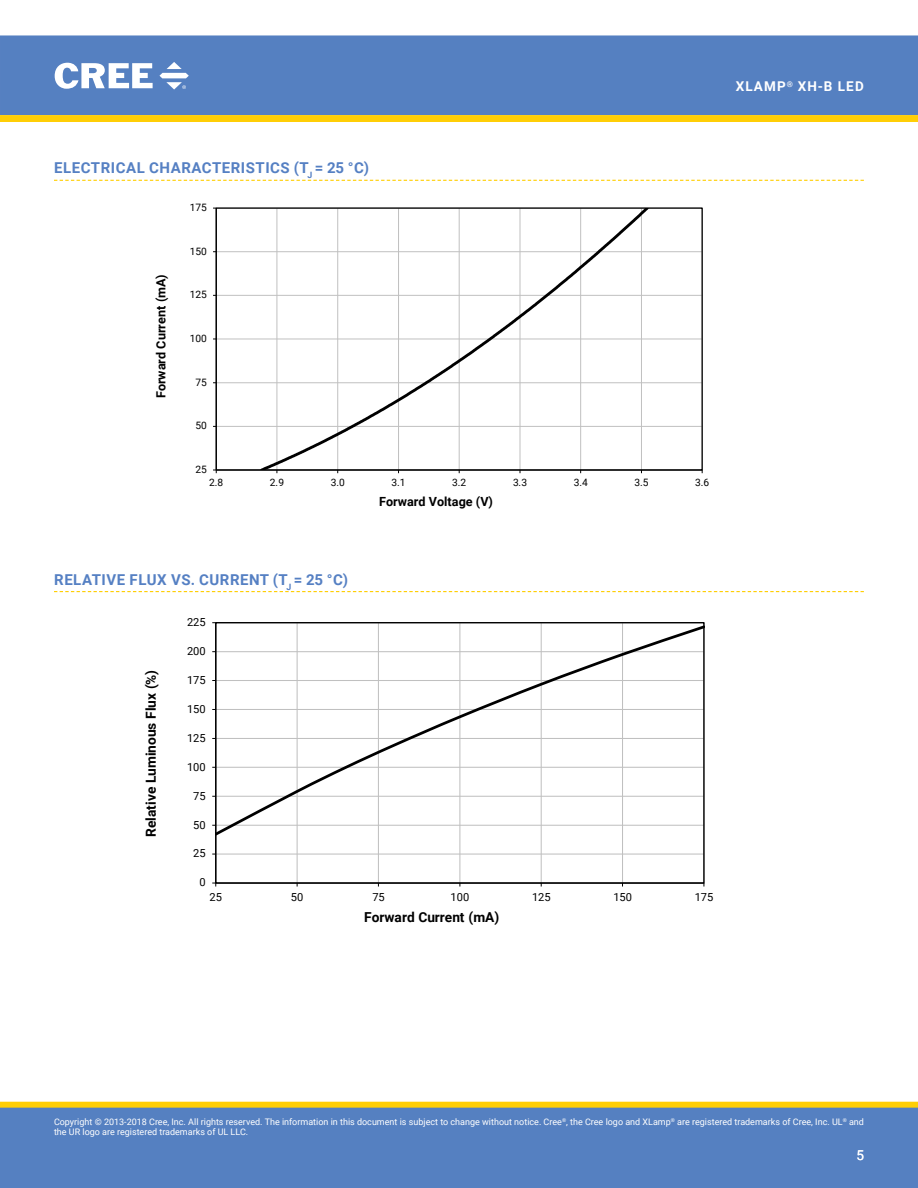
<style>
.page{position:relative;width:918px;height:1188px;background:#fff}
.page>*{position:absolute;margin:0;border:0;box-sizing:border-box;transform-origin:0 0}
.t1{font:700 15px "Roboto";letter-spacing:.035em;color:#5580c3}
.t2{font:700 13.8px "Roboto";color:#000}
.t3{font:700 13.5px "Roboto";letter-spacing:.085em;color:#fff}
.t4{font:13.5px "Roboto";color:#fff}
.t5{font:700 12.6px "Roboto";color:#000}
.t6{font:11.1px "Roboto";letter-spacing:-.01em;color:#000}
.t7{font:10.2px "Roboto";letter-spacing:-.01em;color:#000}
.t8{font:9px/10.8px "Roboto";color:#fff}
</style>
<div class="page">
<div style="left:1px;top:36px;width:916px;height:78px;background:#5580c1"></div>
<div style="left:0;top:35px;width:918px;height:80px;border:1px solid #5580c1"></div>
<svg style="left:55px;top:63px;width:98px;height:26px"></svg>
<svg style="left:159px;top:62px;width:30px;height:28px"></svg>
<div style="left:1px;top:1102px;width:916px;height:6px;background:#ffce06"></div>
<div style="left:0;top:1102px;width:918px;height:6px;border:1px solid #ffce06"></div>
<div style="left:0;top:1108px;width:918px;height:80px;background:#5580c1"></div>
<svg style="left:0;top:115px;width:918px;height:7px;background:#fece08"></svg>
<svg style="left:54px;top:180px;width:810px;height:1px"></svg>
<svg style="left:54px;top:591px;width:810px;height:1px"></svg>
<hr style="left:216px;top:426px;width:486px;height:1px;background:#c0c0c0">
<hr style="left:216px;top:382px;width:486px;height:1px;background:#c0c0c0">
<hr style="left:216px;top:339px;width:486px;height:1px;background:#c0c0c0">
<hr style="left:216px;top:295px;width:486px;height:1px;background:#c0c0c0">
<hr style="left:216px;top:251px;width:486px;height:1px;background:#c0c0c0">
<hr style="left:216px;top:208px;width:1px;height:262px;background:#000">
<hr style="left:216px;top:470px;width:486px;height:1px;background:#000">
<svg style="left:258px;top:208px;width:393px;height:262px"></svg>
<hr style="left:216px;top:854px;width:488px;height:1px;background:#c0c0c0">
<hr style="left:297px;top:623px;width:1px;height:260px;background:#c0c0c0">
<hr style="left:378px;top:623px;width:1px;height:260px;background:#c0c0c0">
<hr style="left:459px;top:623px;width:1px;height:260px;background:#c0c0c0">
<hr style="left:541px;top:623px;width:1px;height:260px;background:#c0c0c0">
<hr style="left:622px;top:623px;width:1px;height:260px;background:#c0c0c0">
<hr style="left:216px;top:623px;width:1px;height:260px;background:#000">
<hr style="left:216px;top:883px;width:488px;height:1px;background:#000">
<svg style="left:216px;top:623px;width:489px;height:215px"></svg>
<h3 class="t3" style="left:736px;top:77px;width:129px">XLamp<sup>®</sup> XH-B LED</h3>
<h1 class="t1" style="left:54px;top:157px;width:19px">Electrical</h1>
<h1 class="t1" style="left:149px;top:157px;width:21px">Characteristics</h1>
<h1 class="t1" style="left:294px;top:157px;width:77px">(T<sub>J</sub> = 25 °C)</h1>
<p class="t7" style="left:190px;top:200px;width:19px">175</p>
<h3 class="t5" style="left:152px;top:398px;width:126px;rotate:-90deg">Forward Current (mA)</h3>
<p class="t7" style="left:190px;top:244px;width:19px">150</p>
<p class="t7" style="left:190px;top:288px;width:19px">125</p>
<p class="t7" style="left:190px;top:331px;width:19px">100</p>
<p class="t7" style="left:196px;top:375px;width:13px">75</p>
<p class="t7" style="left:196px;top:419px;width:13px">50</p>
<p class="t7" style="left:196px;top:462px;width:13px">25</p>
<p class="t7" style="left:209px;top:475px;width:16px">2.8</p>
<p class="t7" style="left:270px;top:475px;width:16px">2.9</p>
<p class="t7" style="left:331px;top:475px;width:16px">3.0</p>
<p class="t7" style="left:392px;top:475px;width:16px">3.1</p>
<p class="t7" style="left:452px;top:475px;width:16px">3.2</p>
<p class="t7" style="left:513px;top:475px;width:16px">3.3</p>
<p class="t7" style="left:574px;top:475px;width:16px">3.4</p>
<p class="t7" style="left:635px;top:475px;width:16px">3.5</p>
<p class="t7" style="left:695px;top:475px;width:16px">3.6</p>
<h3 class="t5" style="left:379px;top:493px;width:115px">Forward Voltage (V)</h3>
<h1 class="t1" style="left:54px;top:569px;width:20px">Relati</h1>
<h1 class="t1" style="left:107px;top:569px;width:42px">ve Flux</h1>
<h1 class="t1" style="left:171px;top:569px;width:50px">vs. Current</h1>
<h1 class="t1" style="left:273px;top:569px;width:77px">(T<sub>J</sub> = 25 °C)</h1>
<p class="t6" style="left:187px;top:614px;width:20px">225</p>
<h2 class="t2" style="left:141px;top:837px;width:169px;rotate:-90deg">Relative Luminous Flux (%)</h2>
<p class="t6" style="left:187px;top:643px;width:20px">200</p>
<p class="t6" style="left:187px;top:672px;width:20px">175</p>
<p class="t6" style="left:187px;top:701px;width:20px">150</p>
<p class="t6" style="left:187px;top:730px;width:20px">125</p>
<p class="t6" style="left:187px;top:759px;width:20px">100</p>
<p class="t6" style="left:193px;top:788px;width:14px">75</p>
<p class="t6" style="left:193px;top:817px;width:14px">50</p>
<p class="t6" style="left:193px;top:846px;width:14px">25</p>
<p class="t6" style="left:199px;top:875px;width:8px">0</p>
<p class="t6" style="left:210px;top:889px;width:14px">25</p>
<p class="t6" style="left:291px;top:889px;width:14px">50</p>
<p class="t6" style="left:372px;top:889px;width:14px">75</p>
<p class="t6" style="left:451px;top:889px;width:20px">100</p>
<p class="t6" style="left:532px;top:889px;width:20px">125</p>
<p class="t6" style="left:613px;top:889px;width:20px">150</p>
<p class="t6" style="left:695px;top:889px;width:20px">175</p>
<h2 class="t2" style="left:364px;top:908px;width:137px">Forward Current (mA)</h2>
<p class="t8" style="left:54px;top:1116px;width:812px">Copyright © 2013-2018 Cree, Inc. All rights reserved. The information in this document is subject to change without notice. Cree<sup>®</sup>, the Cree logo and XLamp<sup>®</sup> are registered trademarks of Cree, Inc. UL<sup>®</sup> and the UR logo are registered trademarks of UL LLC.</p>
<h3 class="t4" style="left:856px;top:1145px;width:9px">5</h3>
</div>
